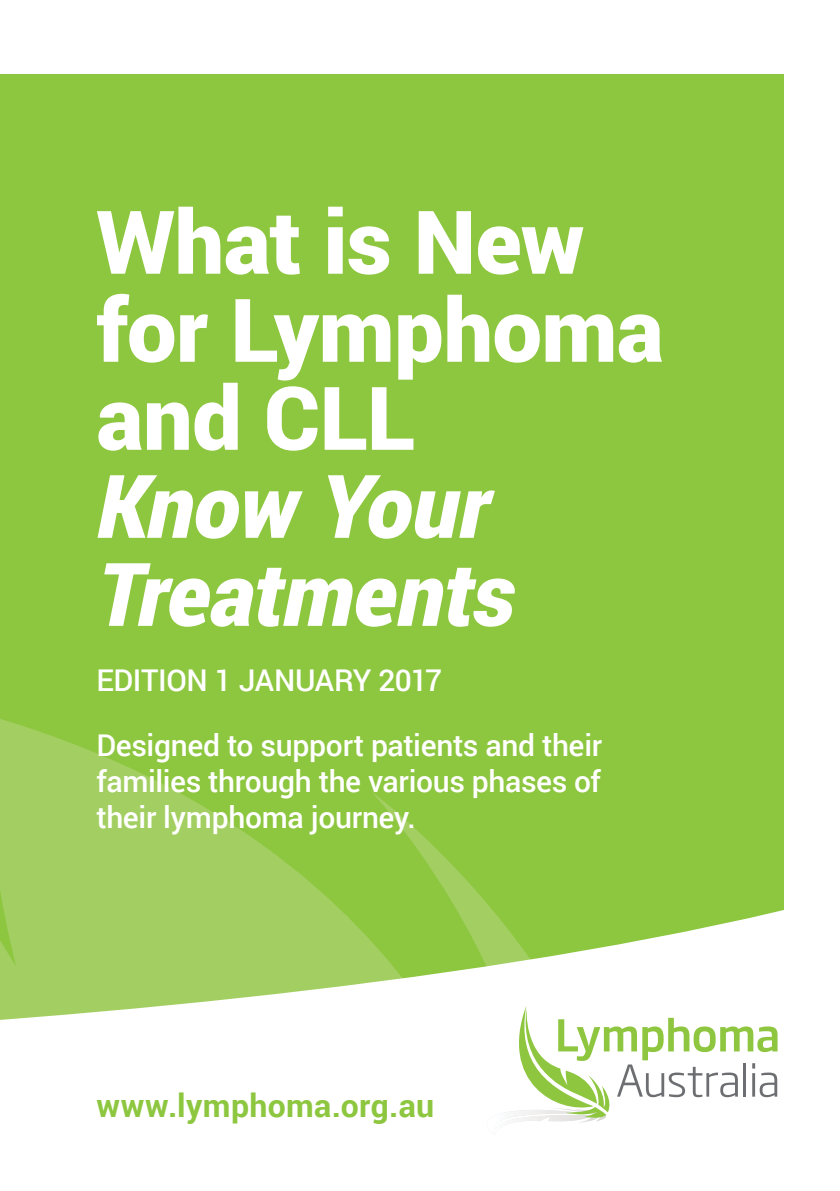
<style>
.page{position:relative;width:840px;height:1191px;background:#fff}
.page>*{position:absolute;margin:0;border:0;box-sizing:border-box;transform-origin:0 0}
.t1{font:900 88px/88px "Roboto";letter-spacing:-.005em;color:#fff}
.t2{font:italic 900 88px/88px "Roboto";letter-spacing:-.01em;color:#fff}
.t3{font:700 32px "Roboto";letter-spacing:.01em;color:#8dc63f}
.t4{font:500 30px/36px "Roboto";letter-spacing:-.015em;color:#fff;text-align:justify}
</style>
<div class="page">
<div style="left:0;top:74px;width:782px;height:1043px;background:#8dc63f"></div>
<svg style="left:0;top:719px;width:467px;height:177px"></svg>
<svg style="left:0;top:896px;width:784px;height:221px;fill:#fff"></svg>
<svg style="left:403px;top:1005px;width:374px;height:120px"></svg>
<h1 class="t1" style="left:96px;top:195px;width:568px">What is New for Lymphoma and CLL</h1>
<h1 class="t2" style="left:96px;top:459px;width:420px">Know Your<br>Treatments</h1>
<p class="t4" style="left:96px;top:661px;width:347px">EDITION 1 JANUARY 2017</p>
<p class="t4" style="left:96px;top:726px;width:507px">Designed to support patients and their families through the various phases of their lymphoma journey.</p>
<p class="t3" style="left:96px;top:1083px;width:339px">www.lymphoma.org.au</p>
</div>
